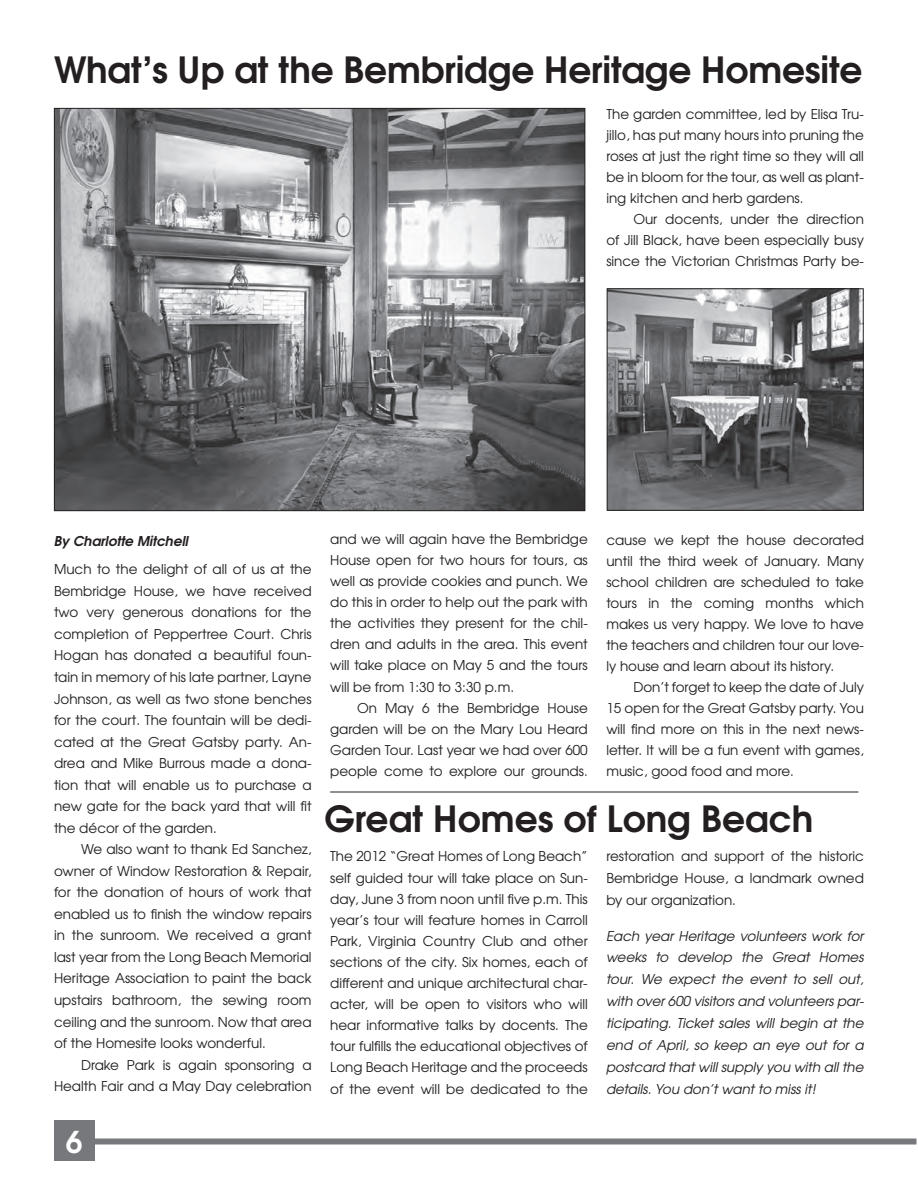
<style>
.page{position:relative;width:918px;height:1188px;background:#fff}
.page>*{position:absolute;margin:0;border:0;box-sizing:border-box;transform-origin:0 0}
.t1{font:700 36px "Te X Gyre Adventor";letter-spacing:-.005em;color:#231f20}
.t2{font:700 30px "Te X Gyre Adventor";color:#fff}
.t3{font:13.5px/21.6px "Te X Gyre Adventor";color:#231f20;text-align:justify}
.t4{font:italic 13.5px/21.9px "Te X Gyre Adventor";color:#231f20;text-align:justify}
.t5{font:italic 700 13.5px "Te X Gyre Adventor";color:#231f20}
</style>
<div class="page">
<div style="left:54px;top:1120px;width:40px;height:41px;background:#76787b"></div>
<div style="left:66px;top:1138px;width:850px;height:6px;background:#76787b"></div>
<hr style="left:330px;top:792px;width:528px;height:1px;background:#231f20">
<img style="left:56px;top:110px;width:527px;height:399px">
<img style="left:609px;top:290px;width:253px;height:219px">
<div style="left:607px;top:288px;width:257px;height:223px;border:1px solid #231f20"></div>
<h1 class="t1" style="left:54px;top:39px;width:810px">What’s Up at the Bembridge Heritage Homesite</h1>
<p class="t3" style="left:606px;top:103px;width:259px;line-height:21px">The garden committee, led by Elisa Tru&shy;jillo, has put many hours into pruning the roses at just the right time so they will all be in bloom for the tour, as well as plant&shy;ing kitchen and herb gardens.</p>
<p class="t3" style="left:606px;top:208px;width:259px;line-height:21px;text-indent:27px">Our docents, under the direction of Jill Black, have been especially busy since the Victorian Christmas Party be-</p>
<p class="t5" style="left:54px;top:529px;width:136px">By Charlotte Mitchell</p>
<p class="t3" style="left:54px;top:558px;width:259px">Much to the delight of all of us at the Bembridge House, we have received two very generous donations for the completion of Peppertree Court. Chris Hogan has donated a beautiful foun&shy;tain in memory of his late partner, Layne Johnson, as well as two stone benches for the court. The fountain will be dedi&shy;cated at the Great Gatsby party. An&shy;drea and Mike Burrous made a dona&shy;tion that will enable us to purchase a new gate for the back yard that will fit the décor of the garden.</p>
<p class="t3" style="left:54px;top:838px;width:259px;text-indent:27px">We also want to thank Ed Sanchez, owner of Window Restoration &amp; Repair, for the donation of hours of work that enabled us to finish the window repairs in the sunroom. We received a grant last year from the Long Beach Memorial Heritage Association to paint the back upstairs bathroom, the sewing room ceiling and the sunroom. Now that area of the Homesite looks wonderful.</p>
<p class="t3" style="left:54px;top:1053px;width:259px;text-align:right">Drake Park is again sponsoring a<br>Health Fair and a May Day celebration</p>
<p class="t3" style="left:330px;top:527px;width:259px;line-height:21.1px">and we will again have the Bembridge House open for two hours for tours, as well as provide cookies and punch. We do this in order to help out the park with the activities they present for the chil&shy;dren and adults in the area. This event will take place on May 5 and the tours will be from 1:30 to 3:30 p.m.</p>
<p class="t3" style="left:330px;top:696px;width:259px;line-height:21.1px;text-indent:27px">On May 6 the Bembridge House garden will be on the Mary Lou Heard Garden Tour. Last year we had over 600 people come to explore our grounds.</p>
<p class="t3" style="left:606px;top:529px;width:259px;line-height:21px">cause we kept the house decorated until the third week of January. Many school children are scheduled to take tours in the coming months which makes us very happy. We love to have the teachers and children tour our love&shy;ly house and learn about its history.</p>
<p class="t3" style="left:606px;top:676px;width:259px;line-height:21px;text-indent:27px">Don’t forget to keep the date of July 15 open for the Great Gatsby party. You will find more on this in the next news&shy;letter. It will be a fun event with games, music, good food and more.</p>
<h1 class="t1" style="left:325px;top:788px;width:490px">Great Homes of Long Beach</h1>
<p class="t3" style="left:330px;top:845px;width:259px;line-height:21.1px">The 2012 “Great Homes of Long Beach” self guided tour will take place on Sun&shy;day, June 3 from noon until five p.m. This year’s tour will feature homes in Carroll Park, Virginia Country Club and other sections of the city. Six homes, each of different and unique architectural char&shy;acter, will be open to visitors who will hear informative talks by docents. The tour fulfills the educational objectives of Long Beach Heritage and the proceeds of the event will be dedicated to the</p>
<p class="t3" style="left:606px;top:845px;width:259px">restoration and support of the historic Bembridge House, a landmark owned by our organization.</p>
<p class="t4" style="left:606px;top:924px;width:259px">Each year Heritage volunteers work for weeks to develop the Great Homes tour. We expect the event to sell out, with over 600 visitors and volunteers par&shy;ticipating. Ticket sales will begin at the end of April, so keep an eye out for a postcard that will supply you with all the details. You don’t want to miss it!</p>
<h2 class="t2" style="left:66px;top:1116px;width:18px">6</h2>
</div>
